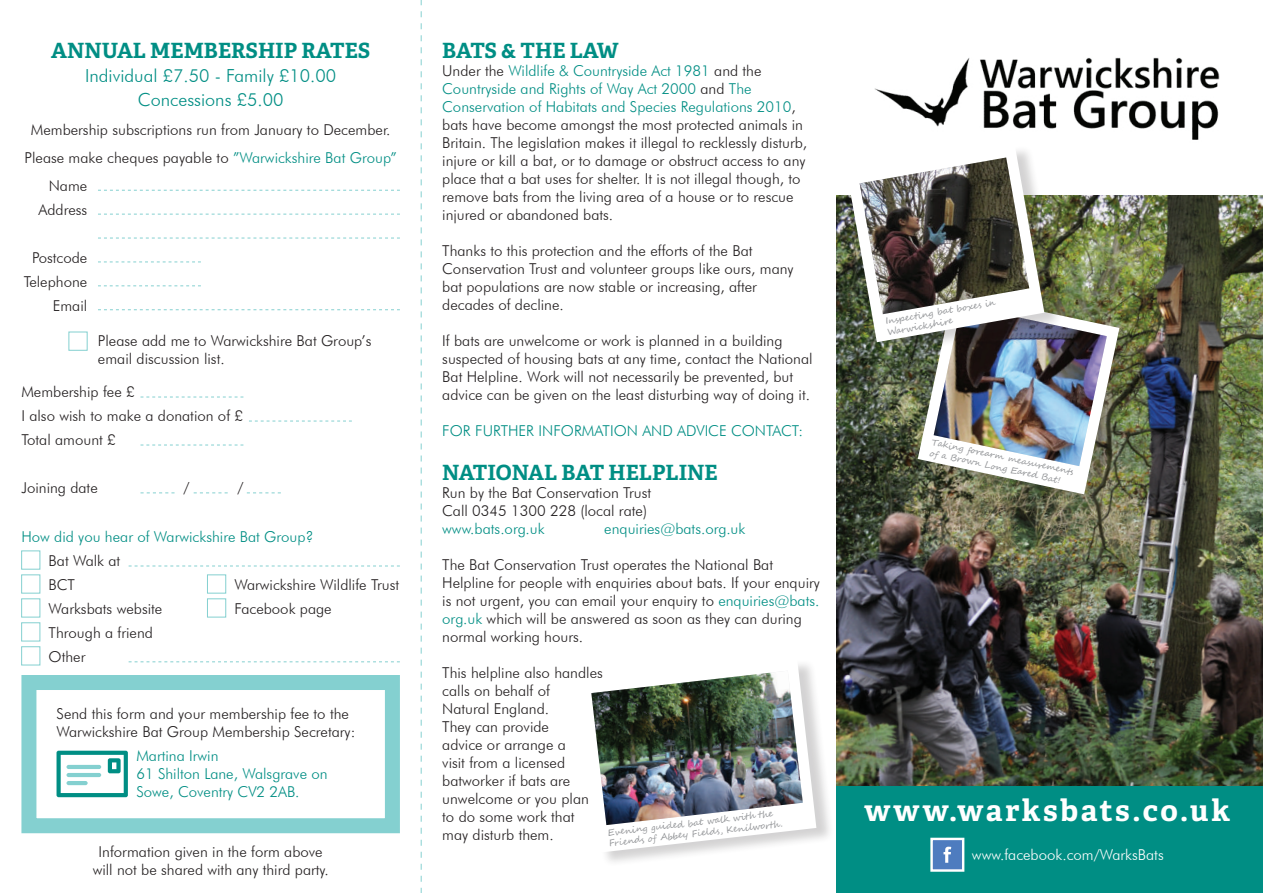
<style>
.page{position:relative;width:1263px;height:893px;background:#fff}
.page>*{position:absolute;margin:0;border:0;box-sizing:border-box;transform-origin:0 0}
.t1{font:700 30px "Adelle";letter-spacing:.08em;color:#fff}
.t2{font:700 21px "Adelle";color:#008e84}
.t3{font:300 18px/24px "Futura BT";color:#008e84;text-align:center}
.t4{font:300 15px/18px "Futura BT";color:#231f20}
.t5{font:300 15px/18px "Futura BT";color:#008e84}
.t6{font:300 15px "Futura BT";color:#fff}
.t7{font:9px/10.8px "Segoe Script";color:#939598}
.s1{color:#008e84}
</style>
<div class="page">
<img style="left:836px;top:196px;width:427px;height:591px">
<div style="left:836px;top:787px;width:427px;height:106px;background:#008e84"></div>
<div style="left:920px;top:292px;width:217px;height:217px;background:#231f20;opacity:.2"></div>
<img style="left:847px;top:150px;width:272px;height:344px">
<img style="left:860px;top:157px;width:169px;height:157px">
<div style="left:582px;top:658px;width:252px;height:209px;background:#231f20;opacity:.2"></div>
<svg style="left:582px;top:659px;width:234px;height:194px"></svg>
<img style="left:591px;top:671px;width:212px;height:154px">
<svg style="left:421px;top:0;width:1px;height:893px"></svg>
<svg style="left:57px;top:751px;width:71px;height:46px"></svg>
<hr style="left:67px;top:765px;width:34px;height:4px;background:#84d0d0;border-radius:2px">
<hr style="left:67px;top:773px;width:34px;height:4px;background:#84d0d0;border-radius:2px">
<hr style="left:67px;top:781px;width:21px;height:4px;background:#84d0d0;border-radius:2px">
<div style="left:21px;top:551px;width:19px;height:18px;border:1px solid #84d0d0"></div>
<div style="left:21px;top:575px;width:19px;height:18px;border:1px solid #84d0d0"></div>
<div style="left:21px;top:599px;width:19px;height:18px;border:1px solid #84d0d0"></div>
<div style="left:21px;top:623px;width:19px;height:18px;border:1px solid #84d0d0"></div>
<div style="left:21px;top:646px;width:19px;height:19px;border:1px solid #84d0d0"></div>
<div style="left:207px;top:575px;width:19px;height:18px;border:1px solid #84d0d0"></div>
<div style="left:207px;top:599px;width:19px;height:18px;border:1px solid #84d0d0"></div>
<svg style="left:129px;top:566px;width:271px;height:1px"></svg>
<svg style="left:129px;top:662px;width:271px;height:1px"></svg>
<svg style="left:98px;top:190px;width:302px;height:1px"></svg>
<svg style="left:98px;top:214px;width:302px;height:1px"></svg>
<svg style="left:98px;top:238px;width:302px;height:1px"></svg>
<svg style="left:98px;top:309px;width:302px;height:1px"></svg>
<svg style="left:98px;top:262px;width:103px;height:1px"></svg>
<svg style="left:98px;top:286px;width:103px;height:1px"></svg>
<svg style="left:141px;top:397px;width:102px;height:1px"></svg>
<svg style="left:141px;top:445px;width:102px;height:1px"></svg>
<svg style="left:141px;top:493px;width:34px;height:1px"></svg>
<svg style="left:194px;top:493px;width:34px;height:1px"></svg>
<svg style="left:247px;top:493px;width:34px;height:1px"></svg>
<svg style="left:249px;top:421px;width:103px;height:1px"></svg>
<img style="left:875px;top:57px;width:344px;height:83px">
<div style="left:21px;top:675px;width:379px;height:158px;border:15px solid #84d0d0"></div>
<div style="left:930px;top:838px;width:34px;height:34px;background:#4e7cbf;border:2px solid #fff"></div>
<svg style="left:943px;top:847px;width:8px;height:16px"></svg>
<h2 class="t2" style="left:51px;top:36px;width:321px">ANNUAL MEMBERSHIP RATES</h2>
<p class="t3" style="left:85px;top:64px;width:253px">Individual £7.50 - Family £10.00<br>Concessions £5.00</p>
<p class="t4" style="left:31px;top:120px;width:361px">Membership subscriptions run from January to December.</p>
<p class="t4" style="left:25px;top:149px;width:374px">Please make cheques payable to <span class="s1">”Warwickshire Bat Group”</span></p>
<p class="t4" style="left:49px;top:176px;width:40px">Name</p>
<p class="t4" style="left:39px;top:200px;width:50px">Address</p>
<p class="t4" style="left:24px;top:245px;width:65px;line-height:24px;text-align:right">Postcode<br>Telephone<br>Email</p>
<p class="t4" style="left:98px;top:332px;width:275px">Please add me to Warwickshire Bat Group’s email discussion list.</p>
<p class="t4" style="left:21px;top:380px;width:223px;line-height:24px">Membership fee £<br>I also wish to make a donation of £<br>Total amount £</p>
<p class="t4" style="left:21px;top:479px;width:78px">Joining date</p>
<p class="t4" style="left:183px;top:479px;width:8px">/</p>
<p class="t4" style="left:237px;top:479px;width:8px">/</p>
<p class="t5" style="left:21px;top:527px;width:293px">How did you hear of Warwickshire Bat Group?</p>
<p class="t4" style="left:49px;top:548px;width:73px;line-height:24px">Bat Walk at<br>BCT</p>
<p class="t4" style="left:234px;top:575px;width:166px">Warwickshire Wildlife Trust</p>
<p class="t4" style="left:49px;top:599px;width:115px">Warksbats website</p>
<p class="t4" style="left:234px;top:599px;width:99px">Facebook page</p>
<p class="t4" style="left:49px;top:620px;width:106px;line-height:24px">Through a friend<br>Other</p>
<p class="t4" style="left:57px;top:705px;width:300px">Send this form and your membership fee to the<br>Warwickshire Bat Group Membership Secretary:</p>
<p class="t5" style="left:136px;top:747px;width:193px">Martina Irwin<br>61 Shilton Lane, Walsgrave on<br>Sowe, Coventry CV2 2AB.</p>
<p class="t4" style="left:93px;top:842px;width:237px;text-align:center">Information given in the form above will not be shared with any third party.</p>
<h2 class="t2" style="left:442px;top:36px;width:178px">BATS &amp; THE LAW</h2>
<p class="t4" style="left:442px;top:62px;width:366px">Under the <span class="s1">Wildlife &amp; Countryside Act 1981</span> and the <span class="s1">Countryside and Rights of Way Act 2000</span> and <span class="s1">The Conservation of Habitats and Species Regulations 2010</span>, bats have become amongst the most protected animals in Britain. The legislation makes it illegal to recklessly disturb, injure or kill a bat, or to damage or obstruct access to any place that a bat uses for shelter. It is not illegal though, to remove bats from the living area of a house or to rescue injured or abandoned bats.</p>
<p class="t4" style="left:442px;top:242px;width:353px">Thanks to this protection and the efforts of the Bat Conservation Trust and volunteer groups like ours, many bat populations are now stable or increasing, after decades of decline.</p>
<p class="t4" style="left:442px;top:332px;width:372px">If bats are unwelcome or work is planned in a building suspected of housing bats at any time, contact the National Bat Helpline. Work will not necessarily be prevented, but advice can be given on the least disturbing way of doing it.</p>
<p class="t5" style="left:442px;top:422px;width:362px">FOR FURTHER INFORMATION AND ADVICE CONTACT:</p>
<h2 class="t2" style="left:442px;top:457px;width:277px">NATIONAL BAT HELPLINE</h2>
<p class="t4" style="left:442px;top:483px;width:210px">Run by the Bat Conservation Trust<br>Call 0345 1300 228 (local rate)</p>
<p class="t5" style="left:442px;top:519px;width:104px">www.bats.org.uk</p>
<p class="t5" style="left:604px;top:519px;width:143px">enquiries@bats.org.uk</p>
<p class="t4" style="left:442px;top:555px;width:379px">The Bat Conservation Trust operates the National Bat Helpline for people with enquiries about bats. If your enquiry is not urgent, you can email your enquiry to <span class="s1">enquiries@bats. org.uk</span> which will be answered as soon as they can during normal working hours.</p>
<p class="t4" style="left:442px;top:663px;width:162px">This helpline also handles calls on behalf of<br>Natural England.<br>They can provide<br>advice or arrange a<br>visit from a licensed batworker if bats are unwelcome or you plan to do some work that may disturb them.</p>
<p class="t7" style="left:607px;top:827px;width:177px;rotate:-6deg">Evening guided bat walk with the<br>Friends of Abbey Fields, Kenilwort h .</p>
<p class="t7" style="left:885px;top:316px;width:113px;rotate:-10deg">Inspecting bat boxes in<br>Warwickshire</p>
<p class="t7" style="left:933px;top:437px;width:147px;rotate:12deg">Taking forearm measurements of a Brown Long Eared Bat!</p>
<h1 class="t1" style="left:864px;top:789px;width:367px">www.warksbats.co.uk</h1>
<p class="t6" style="left:972px;top:846px;width:193px">www.facebook.com/WarksBats</p>
</div>
